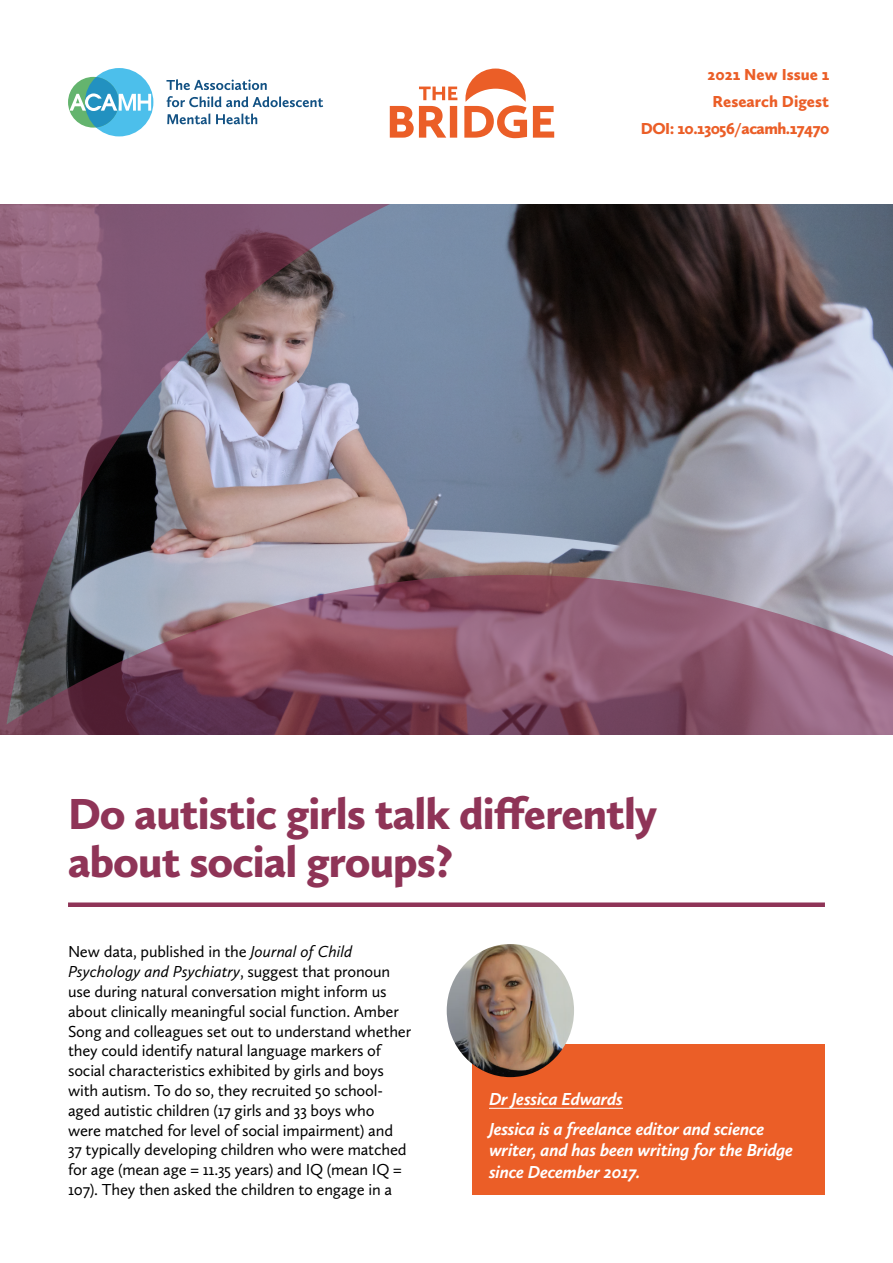
<style>
.page{position:relative;width:893px;height:1263px;background:#fff}
.page>*{position:absolute;margin:0;border:0;box-sizing:border-box;transform-origin:0 0}
.Header_01{font:900 45px/48px "Calluna Sans";letter-spacing:-.02em;color:#8f3457}
.t1{font:italic 700 18px/30.2px "Calluna Sans";letter-spacing:-.01em;color:#fff}
.Body_Copy{font:16.5px/19.8px "Calluna Sans";letter-spacing:-.01em;color:#000}
.t2{font:900 16.5px/27px "Calluna Sans";color:#eb5e27;text-align:right}
.s1{font-style:italic}
</style>
<div class="page">
<svg style="left:166px;top:79px;width:101px;height:11px"></svg>
<svg style="left:167px;top:96px;width:156px;height:11px"></svg>
<svg style="left:167px;top:113px;width:43px;height:11px"></svg>
<svg style="left:216px;top:113px;width:41px;height:11px"></svg>
<div style="left:85px;top:68px;width:68px;height:68px;background:#4cbfeb;border-radius:50%"></div>
<svg style="left:69px;top:77px;width:82px;height:50px"></svg>
<svg style="left:390px;top:69px;width:164px;height:69px"></svg>
<div style="left:68px;top:902px;width:757px;height:5px;background:#8f3457"></div>
<img style="left:0;top:204px;width:893px;height:530px">
<div style="left:472px;top:1044px;width:353px;height:151px;background:#eb5e27"></div>
<hr style="left:489px;top:1108px;width:134px;height:1px;background:#fff">
<img style="left:447px;top:944px;width:127px;height:133px">
<p class="t2" style="left:641px;top:60px;width:190px">2021 New Issue 1<br>Research Digest<br>DOI: 10.13056/acamh.17470</p>
<p class="Header_01" style="left:68px;top:789px;width:590px">Do autistic girls talk differently about social groups?</p>
<p class="Body_Copy" style="left:68px;top:942px;width:345px">New data, published in the <span class="s1">Journal of Child Psychology and Psychiatry</span>, suggest that pronoun use during natural conversation might inform us about clinically meaningful social function. Amber Song and colleagues set out to understand whether they could identify natural language markers of social characteristics exhibited by girls and boys with autism. To do so, they recruited 50 school&shy;aged autistic children (17 girls and 33 boys who were matched for level of social impairment) and<br>37 typically developing children who were matched for age (mean age = 11.35 years) and IQ (mean IQ = 107). They then asked the children to engage in a</p>
<p class="t1" style="left:489px;top:1083px;width:277px">Dr Jessica Edwards<br>Jessica is a freelance editor and science</p>
<p class="t1" style="left:489px;top:1139px;width:306px;line-height:21.6px">writer, and has been writing for the Bridge since December 2017.</p>
</div>
